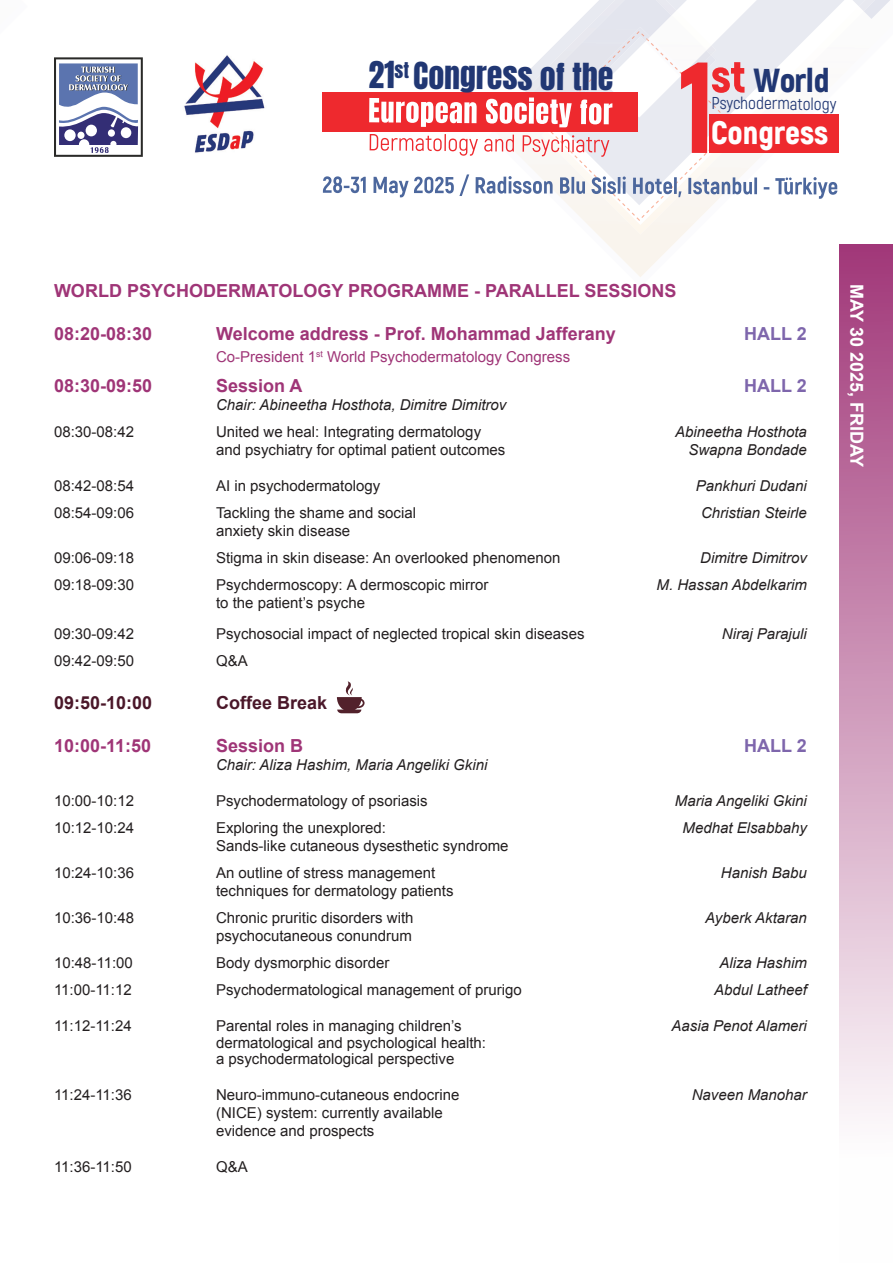
<style>
.page{position:relative;width:893px;height:1263px;background:#fff}
.page>*{position:absolute;margin:0;border:0;box-sizing:border-box;transform-origin:0 0}
.t1{font:900 33.45px "Akrobat";color:#213773}
.t2{font:900 32.55px "Akrobat";letter-spacing:-.005em;color:#fff}
.t3{font:31.8px "Anton";color:#213773}
.t4{font:700 18px "Arial";color:#9f3577}
.t5{font:700 18px "Arial";color:#4a1729}
.t6{font:700 18px "Arial";color:#fff}
.t7{font:700 18px "Arial";color:#7e66ac}
.t8{font:17.25px "Akrobat";letter-spacing:-.005em;color:#213773}
.t9{font:15px "Arial";color:#231f20}
.t10{font:italic 15px "Arial";color:#231f20}
.t11{font:15px "Arial";color:#9f3577}
</style>
<div class="page">
<img style="left:572px;top:0;width:321px;height:115px">
<img style="left:215px;top:55px;width:50px;height:96px">
<svg style="left:323px;top:27px;width:514px;height:194px"></svg>
<svg style="left:54px;top:57px;width:161px;height:100px"></svg>
<div style="left:839px;top:244px;width:54px;height:1019px;background:linear-gradient(to bottom,#a2397a,#fff)"></div>
<svg style="left:337px;top:681px;width:28px;height:32px"></svg>
<h3 class="t3" style="left:368px;top:60px;width:247px">21<sup>st</sup> Congress of the</h3>
<h1 class="t1" style="left:753px;top:59px;width:78px">World</h1>
<h2 class="t2" style="left:711px;top:112px;width:119px">Congress</h2>
<p class="t8" style="left:711px;top:93px;width:127px">Psychodermatology</p>
<p class="t4" style="left:54px;top:279px;width:624px">WORLD PSYCHODERMATOLOGY PROGRAMME - PARALLEL SESSIONS</p>
<p class="t4" style="left:54px;top:322px;width:100px">08:20-08:30</p>
<p class="t4" style="left:216px;top:322px;width:401px">Welcome address - Prof. Mohammad Jafferany</p>
<p class="t7" style="left:744px;top:322px;width:64px">HALL 2</p>
<p class="t11" style="left:216px;top:347px;width:356px">Co-President 1<sup>st</sup> World Psychodermatology Congress</p>
<p class="t4" style="left:54px;top:374px;width:100px">08:30-09:50</p>
<p class="t4" style="left:216px;top:374px;width:88px">Session A</p>
<p class="t7" style="left:744px;top:374px;width:64px">HALL 2</p>
<p class="t10" style="left:216px;top:395px;width:292px">Chair: Abineetha Hosthota, Dimitre Dimitrov</p>
<p class="t9" style="left:54px;top:422px;width:82px">08:30-08:42</p>
<p class="t9" style="left:216px;top:422px;width:267px">United we heal: Integrating dermatology</p>
<p class="t10" style="left:675px;top:422px;width:133px">Abineetha Hosthota</p>
<p class="t9" style="left:216px;top:440px;width:291px">and psychiatry for optimal patient outcomes</p>
<p class="t10" style="left:688px;top:440px;width:120px">Swapna Bondade</p>
<p class="t9" style="left:54px;top:476px;width:82px">08:42-08:54</p>
<p class="t9" style="left:216px;top:476px;width:166px">AI in psychodermatology</p>
<p class="t10" style="left:696px;top:476px;width:112px">Pankhuri Dudani</p>
<p class="t9" style="left:54px;top:503px;width:82px">08:54-09:06</p>
<p class="t9" style="left:216px;top:503px;width:202px">Tackling the shame and social</p>
<p class="t10" style="left:701px;top:503px;width:107px">Christian Steirle</p>
<p class="t9" style="left:216px;top:521px;width:136px">anxiety skin disease</p>
<p class="t9" style="left:54px;top:548px;width:82px">09:06-09:18</p>
<p class="t9" style="left:216px;top:548px;width:346px">Stigma in skin disease: An overlooked phenomenon</p>
<p class="t10" style="left:700px;top:548px;width:108px">Dimitre Dimitrov</p>
<p class="t9" style="left:54px;top:575px;width:82px">09:18-09:30</p>
<p class="t9" style="left:216px;top:575px;width:274px">Psychdermoscopy: A dermoscopic mirror</p>
<p class="t10" style="left:656px;top:575px;width:152px">M. Hassan Abdelkarim</p>
<p class="t9" style="left:216px;top:593px;width:150px">to the patient’s psyche</p>
<p class="t9" style="left:54px;top:624px;width:82px">09:30-09:42</p>
<p class="t9" style="left:216px;top:624px;width:370px">Psychosocial impact of neglected tropical skin diseases</p>
<p class="t10" style="left:722px;top:624px;width:87px">Niraj Parajuli</p>
<p class="t9" style="left:54px;top:651px;width:82px">09:42-09:50</p>
<p class="t9" style="left:216px;top:651px;width:33px">Q&amp;A</p>
<p class="t5" style="left:54px;top:691px;width:100px">09:50-10:00</p>
<p class="t5" style="left:216px;top:691px;width:113px">Coffee Break</p>
<p class="t4" style="left:54px;top:734px;width:99px">10:00-11:50</p>
<p class="t4" style="left:216px;top:734px;width:89px">Session B</p>
<p class="t7" style="left:744px;top:734px;width:64px">HALL 2</p>
<p class="t10" style="left:216px;top:755px;width:273px">Chair: Aliza Hashim, Maria Angeliki Gkini</p>
<p class="t9" style="left:54px;top:791px;width:82px">10:00-10:12</p>
<p class="t9" style="left:216px;top:791px;width:213px">Psychodermatology of psoriasis</p>
<p class="t10" style="left:675px;top:791px;width:133px">Maria Angeliki Gkini</p>
<p class="t9" style="left:54px;top:818px;width:82px">10:12-10:24</p>
<p class="t9" style="left:216px;top:818px;width:172px">Exploring the unexplored:</p>
<p class="t10" style="left:683px;top:818px;width:126px">Medhat Elsabbahy</p>
<p class="t9" style="left:216px;top:836px;width:294px">Sands-like cutaneous dysesthetic syndrome</p>
<p class="t9" style="left:54px;top:863px;width:82px">10:24-10:36</p>
<p class="t9" style="left:216px;top:863px;width:221px">An outline of stress management</p>
<p class="t10" style="left:721px;top:863px;width:87px">Hanish Babu</p>
<p class="t9" style="left:216px;top:881px;width:239px">techniques for dermatology patients</p>
<p class="t9" style="left:54px;top:908px;width:82px">10:36-10:48</p>
<p class="t9" style="left:216px;top:908px;width:199px">Chronic pruritic disorders with</p>
<p class="t10" style="left:705px;top:908px;width:103px">Ayberk Aktaran</p>
<p class="t9" style="left:216px;top:926px;width:197px">psychocutaneous conundrum</p>
<p class="t9" style="left:54px;top:953px;width:80px">10:48-11:00</p>
<p class="t9" style="left:216px;top:953px;width:175px">Body dysmorphic disorder</p>
<p class="t10" style="left:719px;top:953px;width:89px">Aliza Hashim</p>
<p class="t9" style="left:54px;top:980px;width:79px">11:00-11:12</p>
<p class="t9" style="left:216px;top:980px;width:307px">Psychodermatological management of prurigo</p>
<p class="t10" style="left:714px;top:980px;width:94px">Abdul Latheef</p>
<p class="t9" style="left:54px;top:1016px;width:79px">11:12-11:24</p>
<p class="t9" style="left:216px;top:1016px;width:247px">Parental roles in managing children’s</p>
<p class="t10" style="left:671px;top:1016px;width:137px">Aasia Penot Alameri</p>
<p class="t9" style="left:216px;top:1033px;width:272px">dermatological and psychological health:</p>
<p class="t9" style="left:216px;top:1049px;width:240px">a psychodermatological perspective</p>
<p class="t9" style="left:54px;top:1085px;width:79px">11:24-11:36</p>
<p class="t9" style="left:216px;top:1085px;width:245px">Neuro-immuno-cutaneous endocrine</p>
<p class="t10" style="left:692px;top:1085px;width:117px">Naveen Manohar</p>
<p class="t9" style="left:216px;top:1103px;width:228px">(NICE) system: currently available</p>
<p class="t9" style="left:216px;top:1121px;width:160px">evidence and prospects</p>
<p class="t9" style="left:54px;top:1157px;width:79px">11:36-11:50</p>
<p class="t9" style="left:216px;top:1157px;width:33px">Q&amp;A</p>
<p class="t6" style="left:869px;top:284px;width:185px;rotate:90deg">MAY 30 2025, FRIDAY</p>
</div>
